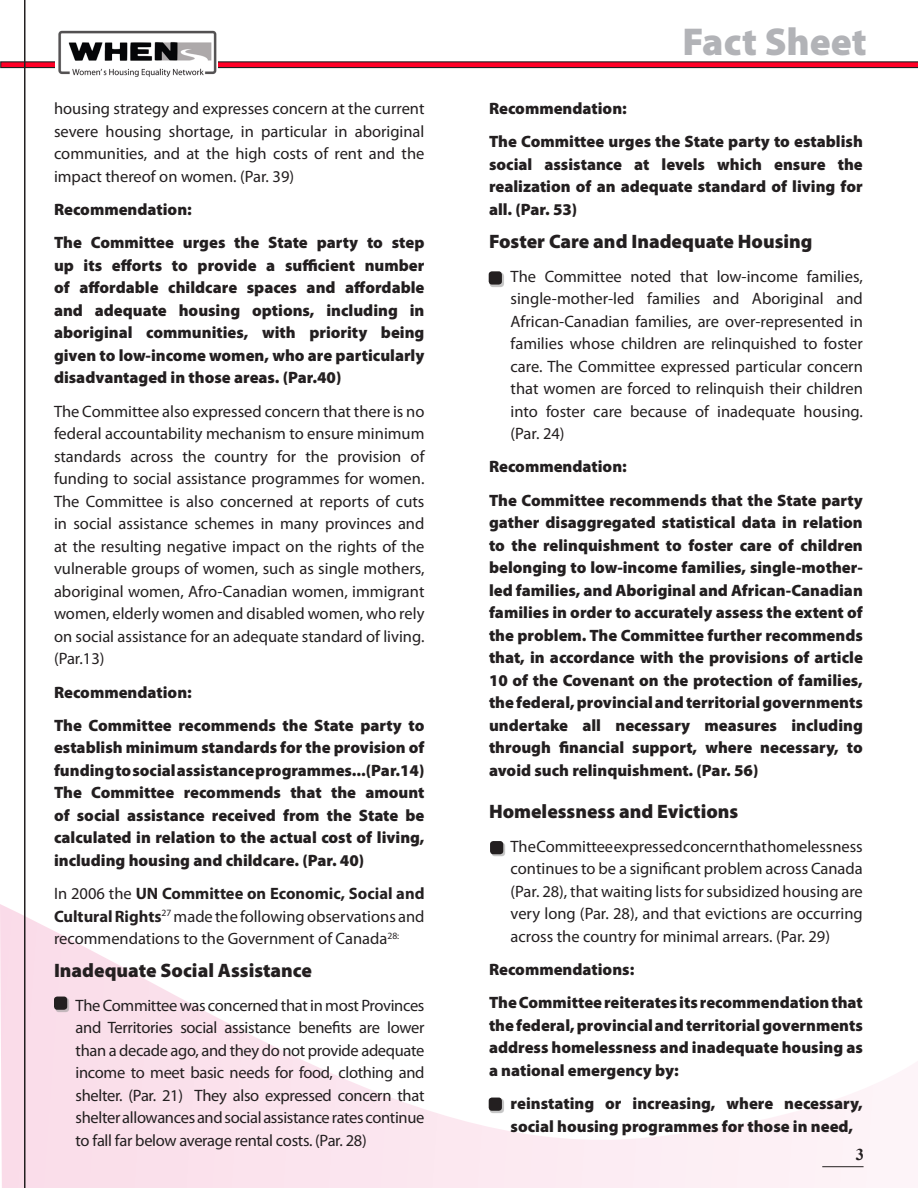
<style>
.page{position:relative;width:918px;height:1188px;background:#fff}
.page>*{position:absolute;margin:0;border:0;box-sizing:border-box;transform-origin:0 0}
.Main{font:900 39px "Myriad Pro";color:#b2b3b7}
.Main-2{font:900 19.5px "Myriad Pro";color:#231f20}
.Main-3{font:16.5px/22.5px "Myriad Pro";color:#231f20;text-align:justify}
.Recommend{font:900 16.5px/22.5px "Myriad Pro";color:#231f20;text-align:justify}
.s1{font-weight:700}
</style>
<div class="page">
<svg style="left:0;top:904px;width:918px;height:284px"></svg>
<div style="left:489px;top:272px;width:16px;height:16px;background:#999;opacity:.56"></div>
<div style="left:489px;top:271px;width:13px;height:14px;background:#231f20;border-radius:3px"></div>
<div style="left:490px;top:841px;width:17px;height:17px;background:#999;opacity:.56"></div>
<div style="left:490px;top:841px;width:13px;height:13px;background:#231f20;border-radius:3px"></div>
<div style="left:489px;top:1098px;width:16px;height:16px;background:#999;opacity:.56"></div>
<div style="left:489px;top:1098px;width:13px;height:13px;background:#231f20;border-radius:3px"></div>
<svg style="left:0;top:61px;width:918px;height:7px;background:#bb142d"></svg>
<img style="left:56px;top:30px;width:162px;height:46px">
<hr style="left:822px;top:1166px;width:42px;height:1px;background:#231f20">
<hr style="left:24px;top:0;width:2px;height:1188px;background:#231f20">
<div style="left:54px;top:997px;width:17px;height:16px;background:#999;opacity:.56"></div>
<div style="left:54px;top:997px;width:13px;height:13px;background:#231f20;border-radius:3px"></div>
<svg style="left:856px;top:1149px;width:7px;height:11px"></svg>
<p class="Main-3" style="left:54px;top:97px;width:372px">housing strategy and expresses concern at the current severe housing shortage, in particular in aboriginal communities, and at the high costs of rent and the impact thereof on women. (Par. 39)</p>
<p class="Recommend" style="left:54px;top:198px;width:139px">Recommendation:</p>
<p class="Recommend" style="left:54px;top:231px;width:372px">The Committee urges the State party to step up its efforts to provide a sufficient number of affordable childcare spaces and affordable and adequate housing options, including in aboriginal communities, with priority being given to low-income women, who are particularly disadvantaged in those areas. (Par.40)</p>
<p class="Main-3" style="left:54px;top:400px;width:372px">The Committee also expressed concern that there is no federal accountability mechanism to ensure minimum standards across the country for the provision of funding to social assistance programmes for women.<br>The Committee is also concerned at reports of cuts in social assistance schemes in many provinces and at the resulting negative impact on the rights of the vulnerable groups of women, such as single mothers, aboriginal women, Afro-Canadian women, immigrant women, elderly women and disabled women, who rely on social assistance for an adequate standard of living. (Par.13)</p>
<p class="Recommend" style="left:54px;top:680px;width:139px">Recommendation:</p>
<p class="Recommend" style="left:54px;top:713px;width:372px">The Committee recommends the State party to establish minimum standards for the provision of funding to social assistance programmes...(Par.14)<br>The Committee recommends that the amount of social assistance received from the State be calculated in relation to the actual cost of living, including housing and childcare. (Par. 40)</p>
<p class="Main-3" style="left:54px;top:882px;width:372px">In 2006 the <span class="s1">UN Committee on Economic, Social and Cultural Rights</span><sup>27</sup> made the following observations and recommendations to the Government of Canada<sup>28:</sup></p>
<p class="Main-2" style="left:54px;top:958px;width:260px">Inadequate Social Assistance</p>
<p class="Main-3" style="left:76px;top:994px;width:350px">The Committee was concerned that in most Provinces and Territories social assistance benefits are lower than a decade ago, and they do not provide adequate income to meet basic needs for food, clothing and shelter. (Par. 21) They also expressed concern that shelter allowances and social assistance rates continue to fall far below average rental costs. (Par. 28)</p>
<p class="Main" style="left:682px;top:16px;width:186px">Fact Sheet</p>
<p class="Recommend" style="left:489px;top:97px;width:139px">Recommendation:</p>
<p class="Recommend" style="left:489px;top:130px;width:375px">The Committee urges the State party to establish social assistance at levels which ensure the realization of an adequate standard of living for all. (Par. 53)</p>
<p class="Main-2" style="left:489px;top:229px;width:325px">Foster Care and Inadequate Housing</p>
<p class="Main-3" style="left:511px;top:264px;width:354px">The Committee noted that low-income families, single-mother-led families and Aboriginal and African-Canadian families, are over-represented in families whose children are relinquished to foster care. The Committee expressed particular concern that women are forced to relinquish their children into foster care because of inadequate housing. (Par. 24)</p>
<p class="Recommend" style="left:489px;top:455px;width:139px">Recommendation:</p>
<p class="Recommend" style="left:489px;top:488px;width:375px">The Committee recommends that the State party gather disaggregated statistical data in relation to the relinquishment to foster care of children belonging to low-income families, single-mother&shy;led families, and Aboriginal and African-Canadian families in order to accurately assess the extent of the problem. The Committee further recommends that, in accordance with the provisions of article 10 of the Covenant on the protection of families, the federal, provincial and territorial governments undertake all necessary measures including through financial support, where necessary, to avoid such relinquishment. (Par. 56)</p>
<p class="Main-2" style="left:489px;top:799px;width:251px">Homelessness and Evictions</p>
<p class="Main-3" style="left:511px;top:835px;width:354px">The Committee expressed concern that homelessness continues to be a significant problem across Canada (Par. 28), that waiting lists for subsidized housing are very long (Par. 28), and that evictions are occurring across the country for minimal arrears. (Par. 29)</p>
<p class="Recommend" style="left:489px;top:957px;width:147px">Recommendations:</p>
<p class="Recommend" style="left:489px;top:991px;width:375px">The Committee reiterates its recommendation that the federal, provincial and territorial governments address homelessness and inadequate housing as a national emergency by:</p>
<p class="Recommend" style="left:511px;top:1092px;width:354px">reinstating or increasing, where necessary, social housing programmes for those in need,</p>
</div>
